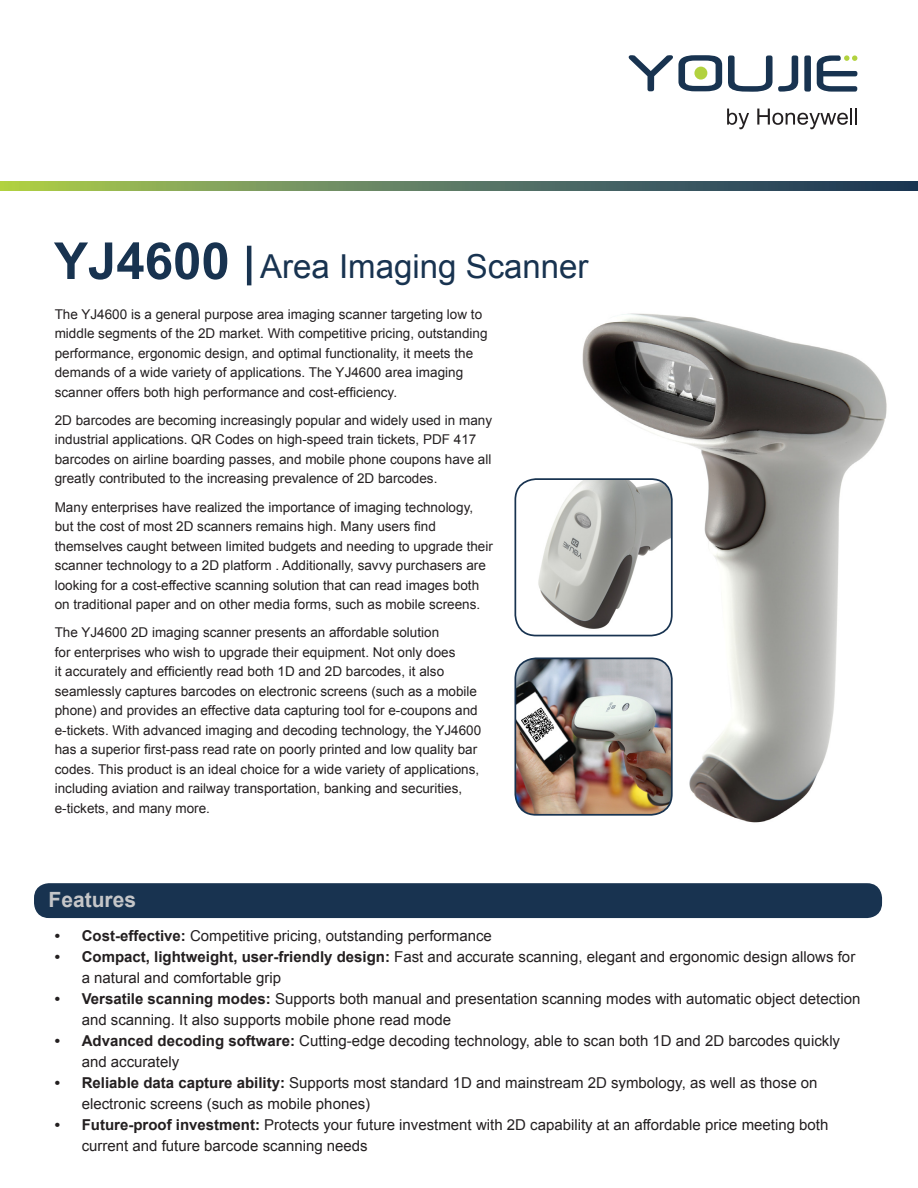
<style>
.page{position:relative;width:918px;height:1188px;background:#fff}
.page>*{position:absolute;margin:0;border:0;box-sizing:border-box;transform-origin:0 0}
.Product_Name_-_Front{font:700 51px "Arial";color:#183350}
.Product_Descriptor{font:33px "Arial";color:#183350}
.Overview_and_Feature{font:700 21px "Arial";color:#c5c6c8}
.t1{font:15px/21px "Arial";color:#231f20}
.Overview_Body{font:13.5px/19.5px "Arial";color:#231f20}
.s1{font-weight:700}
</style>
<div class="page">
<hr style="left:247px;top:246px;width:4px;height:39px;background:#183350">
<div style="left:34px;top:883px;width:848px;height:35px;background:#183350;border-radius:15px"></div>
<img style="left:573px;top:313px;width:314px;height:510px">
<img style="left:517px;top:658px;width:155px;height:157px">
<div style="left:514px;top:657px;width:159px;height:159px;border:2px solid #183350;border-radius:21px"></div>
<img style="left:517px;top:479px;width:155px;height:157px">
<div style="left:514px;top:478px;width:159px;height:158px;border:2px solid #183350;border-radius:21px"></div>
<svg style="left:0;top:182px;width:918px;height:9px"></svg>
<svg style="left:629px;top:55px;width:93px;height:36px"></svg>
<svg style="left:728px;top:55px;width:70px;height:37px"></svg>
<svg style="left:804px;top:55px;width:7px;height:37px"></svg>
<svg style="left:817px;top:55px;width:40px;height:37px"></svg>
<div style="left:694px;top:67px;width:13px;height:13px;background:#b2d23f;border-radius:50%"></div>
<svg style="left:727px;top:109px;width:22px;height:20px"></svg>
<svg style="left:757px;top:109px;width:100px;height:20px"></svg>
<p class="Product_Name_-_Front" style="left:54px;top:227px;width:177px">YJ4600</p>
<p class="Overview_Body" style="left:55px;top:304px;width:434px">The YJ4600 is a general purpose area imaging scanner targeting low to middle segments of the 2D market. With competitive pricing, outstanding performance, ergonomic design, and optimal functionality, it meets the demands of a wide variety of applications. The YJ4600 area imaging scanner offers both high performance and cost-efficiency.</p>
<p class="Overview_Body" style="left:55px;top:411px;width:439px">2D barcodes are becoming increasingly popular and widely used in many industrial applications. QR Codes on high-speed train tickets, PDF 417 barcodes on airline boarding passes, and mobile phone coupons have all greatly contributed to the increasing prevalence of 2D barcodes.</p>
<p class="Overview_Body" style="left:55px;top:497px;width:440px">Many enterprises have realized the importance of imaging technology, but the cost of most 2D scanners remains high. Many users find themselves caught between limited budgets and needing to upgrade their scanner technology to a 2D platform . Additionally, savvy purchasers are looking for a cost-effective scanning solution that can read images both on traditional paper and on other media forms, such as mobile screens.</p>
<p class="Overview_Body" style="left:55px;top:623px;width:428px">The YJ4600 2D imaging scanner presents an affordable solution<br>for enterprises who wish to upgrade their equipment. Not only does<br>it accurately and efficiently read both 1D and 2D barcodes, it also seamlessly captures barcodes on electronic screens (such as a mobile phone) and provides an effective data capturing tool for e-coupons and e-tickets. With advanced imaging and decoding technology, the YJ4600 has a superior first-pass read rate on poorly printed and low quality bar codes. This product is an ideal choice for a wide variety of applications, including aviation and railway transportation, banking and securities, e-tickets, and many more.</p>
<p class="Product_Descriptor" style="left:260px;top:244px;width:330px">Area Imaging Scanner</p>
<p class="Overview_and_Feature" style="left:49px;top:886px;width:89px">Features</p>
<p class="t1" style="left:55px;top:926px;width:439px"><span class="s1">• Cost-effective:</span> Competitive pricing, outstanding performance</p>
<p class="t1" style="left:82px;top:947px;width:775px;text-indent:-27px"><span class="s1">• Compact, lightweight, user-friendly design:</span> Fast and accurate scanning, elegant and ergonomic design allows for a natural and comfortable grip</p>
<p class="t1" style="left:82px;top:989px;width:780px;text-indent:-27px"><span class="s1">• Versatile scanning modes:</span> Supports both manual and presentation scanning modes with automatic object detection and scanning. It also supports mobile phone read mode</p>
<p class="t1" style="left:82px;top:1031px;width:760px;text-indent:-27px"><span class="s1">• Advanced decoding software:</span> Cutting-edge decoding technology, able to scan both 1D and 2D barcodes quickly and accurately</p>
<p class="t1" style="left:82px;top:1073px;width:737px;text-indent:-27px"><span class="s1">• Reliable data capture ability:</span> Supports most standard 1D and mainstream 2D symbology, as well as those on electronic screens (such as mobile phones)</p>
<p class="t1" style="left:82px;top:1115px;width:748px;text-indent:-27px"><span class="s1">• Future-proof investment:</span> Protects your future investment with 2D capability at an affordable price meeting both current and future barcode scanning needs</p>
</div>
